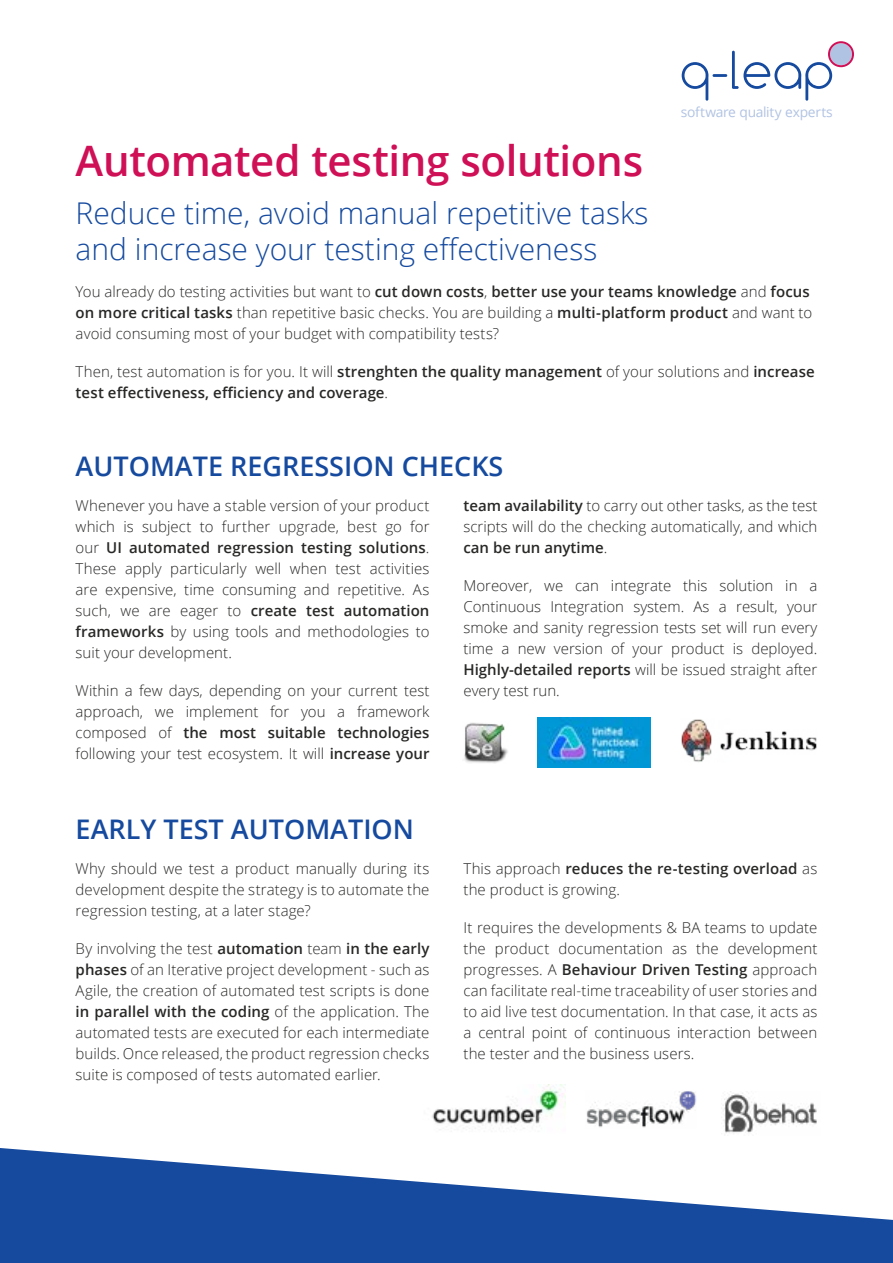
<style>
.page{position:relative;width:893px;height:1263px;background:#fff}
.page>*{position:absolute;margin:0;border:0;box-sizing:border-box;transform-origin:0 0}
.t1{font:600 42px "Open Sans";letter-spacing:-.01em;color:#cf1056}
.t2{font:300 30px/36px "Open Sans";color:#154a9f}
.t3{font:600 27px "Open Sans";color:#154a9f}
.t4{font:300 15px/21px "Open Sans";color:#282827;text-align:justify}
.t5{font:600 15px/21px "Open Sans";letter-spacing:.01em;color:#282827}
.t6{font:13.8px "Open Sans";letter-spacing:-.02em;color:#b1c3e3}
.s1{font-weight:600}
.s2{font-weight:300}
</style>
<div class="page">
<hr style="left:712px;top:74px;width:15px;height:3px;background:#154a9f">
<svg style="left:682px;top:62px;width:26px;height:39px"></svg>
<svg style="left:732px;top:41px;width:122px;height:60px"></svg>
<svg style="left:0;top:1148px;width:893px;height:115px;fill:#154a9f"></svg>
<img style="left:681px;top:719px;width:136px;height:43px">
<img style="left:464px;top:722px;width:44px;height:41px">
<img style="left:537px;top:717px;width:114px;height:50px">
<img style="left:432px;top:1084px;width:134px;height:45px">
<img style="left:723px;top:1093px;width:94px;height:41px">
<img style="left:586px;top:1091px;width:110px;height:37px">
<h1 class="t1" style="left:76px;top:132px;width:569px">Automated testing solutions</h1>
<h2 class="t2" style="left:76px;top:195px;width:574px">Reduce time, avoid manual repetitive tasks and increase your testing effectiveness</h2>
<p class="t6" style="left:681px;top:103px;width:153px">software quality experts</p>
<p class="t4" style="left:76px;top:280px;width:738px;text-align:left">You already do testing activities but want to <span class="s1">cut down costs</span>, <span class="s1">better use your teams knowledge</span> and <span class="s1">focus on more critical tasks</span> than repetitive basic checks. You are building a <span class="s1">multi-platform product</span> and want to avoid consuming most of your budget with compatibility tests?</p>
<p class="t5" style="left:76px;top:360px;width:741px"><span class="s2">Then, test automation is for you. It will</span> strenghten the quality management <span class="s2">of your solutions and</span> increase test effectiveness, efficiency and coverage<span class="s2">.</span></p>
<h3 class="t3" style="left:76px;top:447px;width:429px">AUTOMATE REGRESSION CHECKS</h3>
<p class="t4" style="left:76px;top:494px;width:355px">Whenever you have a stable version of your product which is subject to further upgrade, best go for our <span class="s1">UI automated regression testing solutions</span>.<br>These apply particularly well when test activities are expensive, time consuming and repetitive. As such, we are eager to <span class="s1">create test automation frameworks</span> by using tools and methodologies to suit your development.</p>
<p class="t4" style="left:76px;top:679px;width:355px">Within a few days, depending on your current test approach, we implement for you a framework composed of <span class="s1">the most suitable technologies </span>following your test ecosystem. It will <span class="s1">increase your</span></p>
<h3 class="t3" style="left:76px;top:810px;width:340px">EARLY TEST AUTOMATION</h3>
<p class="t4" style="left:76px;top:857px;width:355px">Why should we test a product manually during its development despite the strategy is to automate the regression testing, at a later stage?</p>
<p class="t4" style="left:76px;top:937px;width:355px">By involving the test <span class="s1">automation</span> team <span class="s1">in the early phases</span> of an Iterative project development - such as Agile, the creation of automated test scripts is done <span class="s1">in parallel with the coding</span> of the application. The automated tests are executed for each intermediate builds. Once released, the product regression checks suite is composed of tests automated earlier.</p>
<p class="t4" style="left:463px;top:494px;width:355px"><span class="s1">team availability</span> to carry out other tasks, as the test scripts will do the checking automatically, and which <span class="s1">can be run anytime</span>.</p>
<p class="t4" style="left:463px;top:574px;width:355px">Moreover, we can integrate this solution in a Continuous Integration system. As a result, your smoke and sanity regression tests set will run every time a new version of your product is deployed.<br><span class="s1">Highly-detailed reports</span> will be issued straight after every test run.</p>
<p class="t4" style="left:463px;top:857px;width:355px">This approach <span class="s1">reduces the re-testing overload</span> as the product is growing.</p>
<p class="t4" style="left:463px;top:916px;width:355px">It requires the developments &amp; BA teams to update the product documentation as the development progresses. A <span class="s1">Behaviour Driven Testing</span> approach can facilitate real-time traceability of user stories and to aid live test documentation. In that case, it acts as a central point of continuous interaction between the tester and the business users.</p>
</div>
